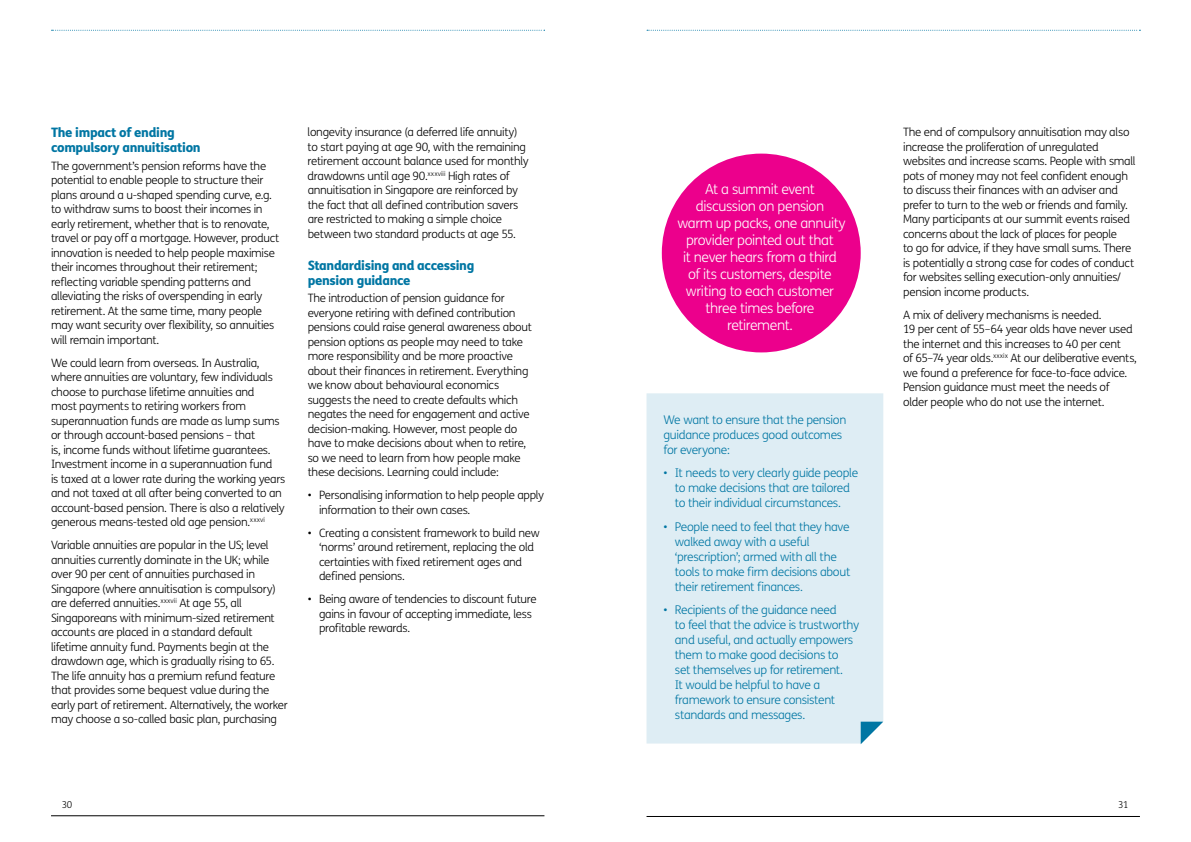
<style>
.page{position:relative;width:1191px;height:842px;background:#fff}
.page>*{position:absolute;margin:0;border:0;box-sizing:border-box;transform-origin:0 0}
.t1{font:300 14px/17px "FS Me";letter-spacing:-.03em;color:#fff;text-align:center}
.t2{font:800 13px/15px "FS Me";letter-spacing:-.025em;color:#0076a3}
.t3{font:300 12px/15px "FS Me";letter-spacing:-.03em;color:#0076a3}
.t4{font:300 11.5px/14.5px "FS Me";letter-spacing:-.025em;color:#000}
.t5{font:300 9.5px "FS Me";color:#000}
</style>
<div class="page">
<svg style="left:647px;top:30px;width:493px;height:1px"></svg>
<svg style="left:52px;top:30px;width:493px;height:1px"></svg>
<hr style="left:646px;top:816px;width:494px;height:1px;background:#000">
<hr style="left:51px;top:815px;width:493px;height:1px;background:#000">
<div style="left:662px;top:154px;width:198px;height:198px;background:#ec008c;border-radius:50%"></div>
<div style="left:646px;top:393px;width:237px;height:350px;background:#deedf4"></div>
<svg style="left:860px;top:722px;width:23px;height:22px"></svg>
<p class="t2" style="left:51px;top:125px;width:151px">The impact of ending compulsory annuitisation</p>
<p class="t4" style="left:51px;top:159px;width:230px">The government’s pension reforms have the potential to enable people to structure their plans around a u-shaped spending curve, e.g. to withdraw sums to boost their incomes in early retirement, whether that is to renovate, travel or pay off a mortgage. However, product innovation is needed to help people maximise their incomes throughout their retirement; reflecting variable spending patterns and alleviating the risks of overspending in early retirement. At the same time, many people may want security over flexibility, so annuities will remain important.</p>
<p class="t4" style="left:51px;top:356px;width:236px">We could learn from overseas. In Australia, where annuities are voluntary, few individuals choose to purchase lifetime annuities and<br>most payments to retiring workers from superannuation funds are made as lump sums or through account-based pensions – that<br>is, income funds without lifetime guarantees.<br>Investment income in a superannuation fund<br>is taxed at a lower rate during the working years and not taxed at all after being converted to an account-based pension. There is also a relatively generous means-tested old age pension.<sup>xxxvi</sup></p>
<p class="t4" style="left:51px;top:538px;width:238px">Variable annuities are popular in the US; level annuities currently dominate in the UK; while over 90 per cent of annuities purchased in Singapore (where annuitisation is compulsory) are deferred annuities.<sup>xxxvii</sup> At age 55, all Singaporeans with minimum-sized retirement accounts are placed in a standard default lifetime annuity fund. Payments begin at the drawdown age, which is gradually rising to 65.<br>The life annuity has a premium refund feature that provides some bequest value during the early part of retirement. Alternatively, the worker may choose a so-called basic plan, purchasing</p>
<p class="t4" style="left:308px;top:125px;width:222px">longevity insurance (a deferred life annuity) to start paying at age 90, with the remaining retirement account balance used for monthly drawdowns until age 90.<sup>xxxviii</sup> High rates of annuitisation in Singapore are reinforced by the fact that all defined contribution savers are restricted to making a simple choice between two standard products at age 55.</p>
<p class="t2" style="left:308px;top:258px;width:168px">Standardising and accessing pension guidance</p>
<p class="t4" style="left:308px;top:291px;width:226px">The introduction of pension guidance for everyone retiring with defined contribution pensions could raise general awareness about pension options as people may need to take more responsibility and be more proactive about their finances in retirement. Everything we know about behavioural economics suggests the need to create defaults which negates the need for engagement and active decision-making. However, most people do have to make decisions about when to retire, so we need to learn from how people make these decisions. Learning could include:</p>
<p class="t4" style="left:319px;top:488px;width:227px;text-indent:-11px">• Personalising information to help people apply information to their own cases.</p>
<p class="t4" style="left:319px;top:526px;width:222px;text-indent:-11px">• Creating a consistent framework to build new ‘norms’ around retirement, replacing the old certainties with fixed retirement ages and defined pensions.</p>
<p class="t4" style="left:319px;top:592px;width:219px;text-indent:-11px">• Being aware of tendencies to discount future gains in favour of accepting immediate, less profitable rewards.</p>
<p class="t1" style="left:677px;top:181px;width:170px">At a summit event discussion on pension<br>warm up packs, one annuity provider pointed out that<br>it never hears from a third of its customers, despite writing to each customer three times before retirement.</p>
<p class="t3" style="left:663px;top:412px;width:184px">We want to ensure that the pension guidance produces good outcomes for everyone:</p>
<p class="t3" style="left:663px;top:466px;width:196px;text-align:center">• It needs to very clearly guide people to make decisions that are tailored<br>to their individual circumstances.</p>
<p class="t3" style="left:675px;top:519px;width:177px;text-indent:-11px">• People need to feel that they have walked away with a useful ‘prescription’; armed with all the tools to make firm decisions about their retirement finances.</p>
<p class="t3" style="left:675px;top:603px;width:186px;text-indent:-11px">• Recipients of the guidance need<br>to feel that the advice is trustworthy and useful, and actually empowers them to make good decisions to<br>set themselves up for retirement.<br>It would be helpful to have a framework to ensure consistent standards and messages.</p>
<p class="t4" style="left:903px;top:125px;width:234px">The end of compulsory annuitisation may also increase the proliferation of unregulated websites and increase scams. People with small pots of money may not feel confident enough to discuss their finances with an adviser and prefer to turn to the web or friends and family.<br>Many participants at our summit events raised concerns about the lack of places for people<br>to go for advice, if they have small sums. There is potentially a strong case for codes of conduct for websites selling execution-only annuities/ pension income products.</p>
<p class="t4" style="left:903px;top:308px;width:235px">A mix of delivery mechanisms is needed.<br>19 per cent of 55–64 year olds have never used the internet and this increases to 40 per cent<br>of 65–74 year olds.<sup>xxxix</sup> At our deliberative events, we found a preference for face-to-face advice.<br>Pension guidance must meet the needs of older people who do not use the internet.</p>
<p class="t5" style="left:62px;top:799px;width:12px">30</p>
<p class="t5" style="left:1118px;top:799px;width:12px">31</p>
</div>
